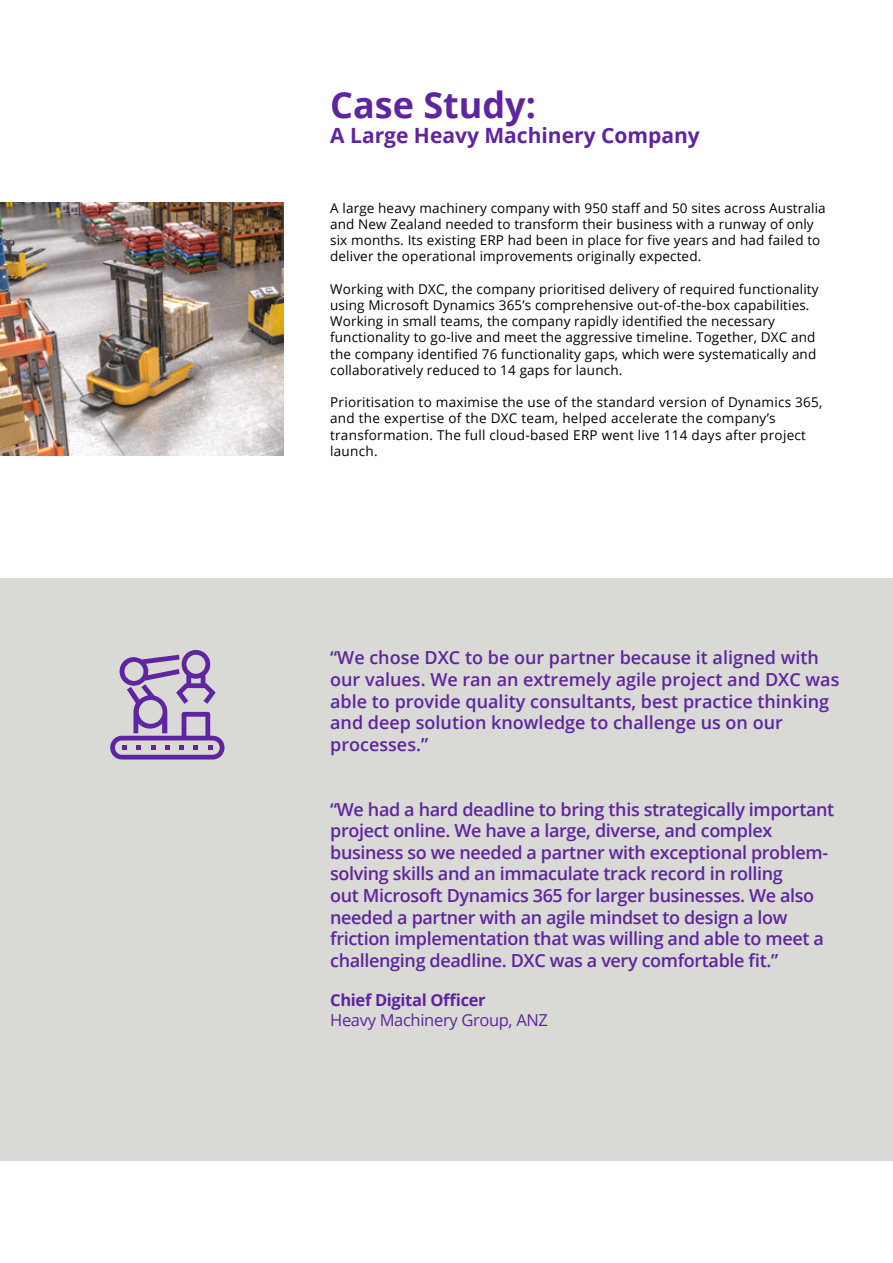
<style>
.page{position:relative;width:893px;height:1263px;background:#fff}
.page>*{position:absolute;margin:0;border:0;box-sizing:border-box;transform-origin:0 0}
.t1{font:700 36px "Open Sans";color:#5f249f}
.t2{font:700 21px "Open Sans";color:#5f249f}
.t3{font:600 18px/21.6px "Open Sans";letter-spacing:-.02em;color:#5f249f}
.t4{font:600 18px/21.6px "Open Sans";color:#5f249f}
.t5{font:16.5px "Open Sans";letter-spacing:-.02em;color:#5f249f}
.t6{font:700 16.5px "Open Sans";letter-spacing:-.02em;color:#5f249f}
.t7{font:13.5px/16.2px "Open Sans";letter-spacing:.01em;color:#000}
</style>
<div class="page">
<div style="left:0;top:578px;width:893px;height:583px;background:#d9d9d6"></div>
<svg style="left:110px;top:650px;width:114px;height:109px"></svg>
<img style="left:0;top:202px;width:283px;height:254px">
<h1 class="t1" style="left:330px;top:79px;width:207px">Case Study:</h1>
<h2 class="t2" style="left:330px;top:120px;width:371px">A Large Heavy Machinery Company</h2>
<p class="t7" style="left:330px;top:199px;width:497px">A large heavy machinery company with 950 staff and 50 sites across Australia and New Zealand needed to transform their business with a runway of only six months. Its existing ERP had been in place for five years and had failed to deliver the operational improvements originally expected.</p>
<p class="t7" style="left:330px;top:280px;width:490px">Working with DXC, the company prioritised delivery of required functionality using Microsoft Dynamics 365’s comprehensive out-of-the-box capabilities.<br>Working in small teams, the company rapidly identified the necessary functionality to go-live and meet the aggressive timeline. Together, DXC and the company identified 76 functionality gaps, which were systematically and collaboratively reduced to 14 gaps for launch.</p>
<p class="t7" style="left:330px;top:394px;width:494px">Prioritisation to maximise the use of the standard version of Dynamics 365, and the expertise of the DXC team, helped accelerate the company’s transformation. The full cloud-based ERP went live 114 days after project launch.</p>
<h3 class="t4" style="left:330px;top:647px;width:511px">“We chose DXC to be our partner because it aligned with our values. We ran an extremely agile project and DXC was able to provide quality consultants, best practice thinking and deep solution knowledge to challenge us on our processes.”</h3>
<p class="t3" style="left:330px;top:798px;width:506px">“We had a hard deadline to bring this strategically important project online. We have a large, diverse, and complex business so we needed a partner with exceptional problem&shy;solving skills and an immaculate track record in rolling<br>out Microsoft Dynamics 365 for larger businesses. We also needed a partner with an agile mindset to design a low friction implementation that was willing and able to meet a challenging deadline. DXC was a very comfortable fit.”</p>
<p class="t6" style="left:330px;top:989px;width:157px">Chief Digital Officer</p>
<p class="t5" style="left:330px;top:1009px;width:219px">Heavy Machinery Group, ANZ</p>
</div>
